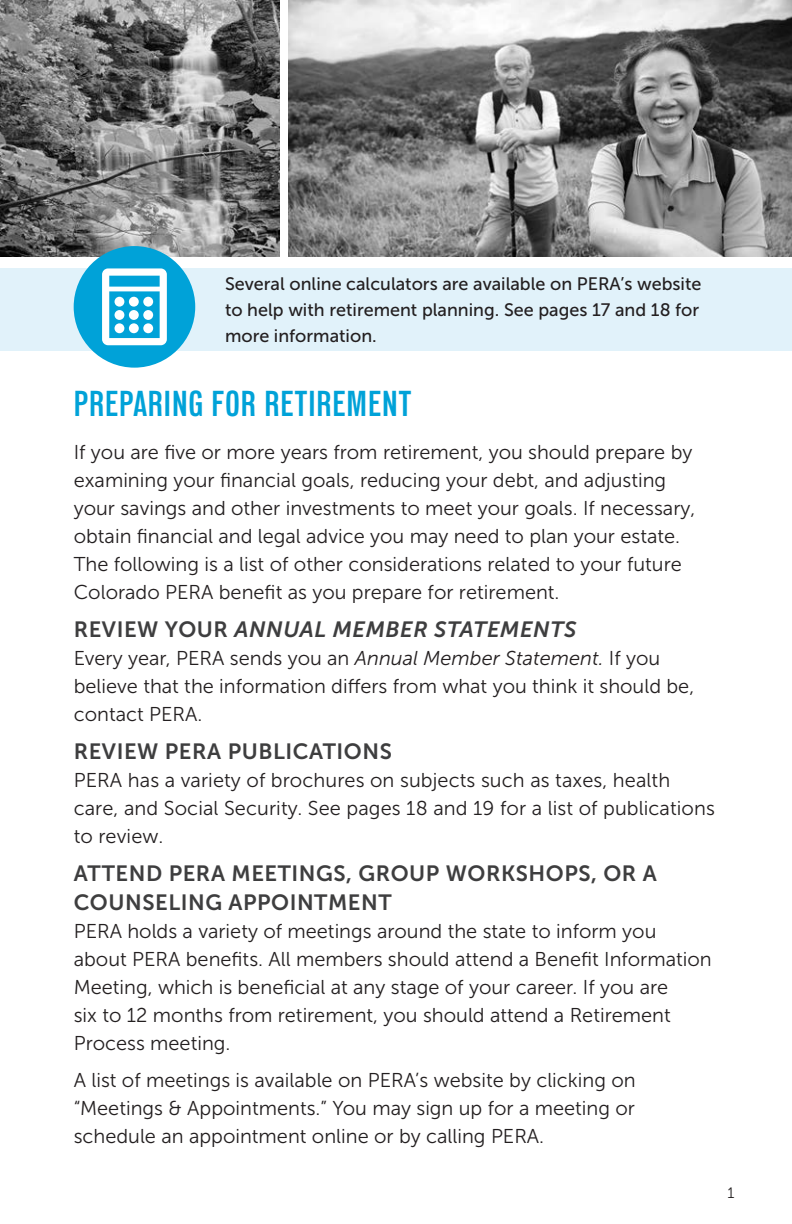
<style>
.page{position:relative;width:792px;height:1224px;background:#fff}
.page>*{position:absolute;margin:0;border:0;box-sizing:border-box;transform-origin:0 0}
.Major_Header{font:600 condensed 36px "Lorimer No 2";letter-spacing:.025em;color:#00a2d8}
.Subhead{font:22px/29px "Museo Sans 700";letter-spacing:.025em;color:#3e3e3f}
.Subhead-2{font:italic 22px "Museo Sans 700";letter-spacing:.025em;color:#3e3e3f}
.Body_Copy{font:20px/28px "Museo Sans 300";color:#231f20}
.Callout_copy{font:18px/26px "Museo Sans 500";color:#231f20}
.t1{font:15px "Museo Sans 300";color:#231f20}
.s1{font-style:normal}
.s2{font-style:italic}
</style>
<div class="page">
<img style="left:289px;top:0;width:503px;height:256px">
<img style="left:0;top:0;width:279px;height:256px">
<div style="left:0;top:268px;width:792px;height:83px;background:#e1f2fa"></div>
<div style="left:74px;top:246px;width:121px;height:122px;background:#00a2d8;border-radius:50%"></div>
<svg style="left:102px;top:268px;width:65px;height:77px"></svg>
<div style="left:115px;top:297px;width:9px;height:10px;background:#fff;border-radius:50%"></div>
<div style="left:129px;top:297px;width:10px;height:10px;background:#fff;border-radius:50%"></div>
<div style="left:143px;top:297px;width:10px;height:10px;background:#fff;border-radius:50%"></div>
<div style="left:115px;top:310px;width:9px;height:10px;background:#fff;border-radius:50%"></div>
<div style="left:129px;top:310px;width:10px;height:10px;background:#fff;border-radius:50%"></div>
<div style="left:143px;top:310px;width:10px;height:10px;background:#fff;border-radius:50%"></div>
<div style="left:115px;top:323px;width:9px;height:10px;background:#fff;border-radius:50%"></div>
<div style="left:129px;top:323px;width:10px;height:10px;background:#fff;border-radius:50%"></div>
<div style="left:143px;top:323px;width:10px;height:10px;background:#fff;border-radius:50%"></div>
<p class="Callout_copy" style="left:225px;top:271px;width:478px">Several online calculators are available on PERA’s website to help with retirement planning. See pages 17 and 18 for more information.</p>
<p class="Major_Header" style="left:74px;top:384px;width:340px">PREPARING FOR RETIREMENT</p>
<p class="Body_Copy" style="left:74px;top:438px;width:623px">If you are five or more years from retirement, you should prepare by examining your financial goals, reducing your debt, and adjusting your savings and other investments to meet your goals. If necessary, obtain financial and legal advice you may need to plan your estate.<br>The following is a list of other considerations related to your future Colorado PERA benefit as you prepare for retirement.</p>
<p class="Subhead-2" style="left:74px;top:617px;width:504px"><span class="s1">REVIEW YOUR</span> ANNUAL MEMBER STATEMENTS</p>
<p class="Body_Copy" style="left:74px;top:644px;width:622px">Every year, PERA sends you an <span class="s2">Annual Member Statement.</span> If you believe that the information differs from what you think it should be, contact PERA.</p>
<p class="Subhead" style="left:74px;top:737px;width:320px">REVIEW PERA PUBLICATIONS</p>
<p class="Body_Copy" style="left:74px;top:766px;width:643px">PERA has a variety of brochures on subjects such as taxes, health care, and Social Security. See pages 18 and 19 for a list of publications to review.</p>
<p class="Subhead" style="left:74px;top:859px;width:585px">ATTEND PERA MEETINGS, GROUP WORKSHOPS, OR A<br>COUNSELING APPOINTMENT</p>
<p class="Body_Copy" style="left:74px;top:917px;width:639px">PERA holds a variety of meetings around the state to inform you about PERA benefits. All members should attend a Benefit Information Meeting, which is beneficial at any stage of your career. If you are<br>six to 12 months from retirement, you should attend a Retirement Process meeting.</p>
<p class="Body_Copy" style="left:74px;top:1066px;width:564px;text-align:justify">A list of meetings is available on PERA’s website by clicking on “Meetings &amp; Appointments.” You may sign up for a meeting or schedule an appointment online or by calling PERA.</p>
<p class="t1" style="left:727px;top:1184px;width:8px">1</p>
</div>
